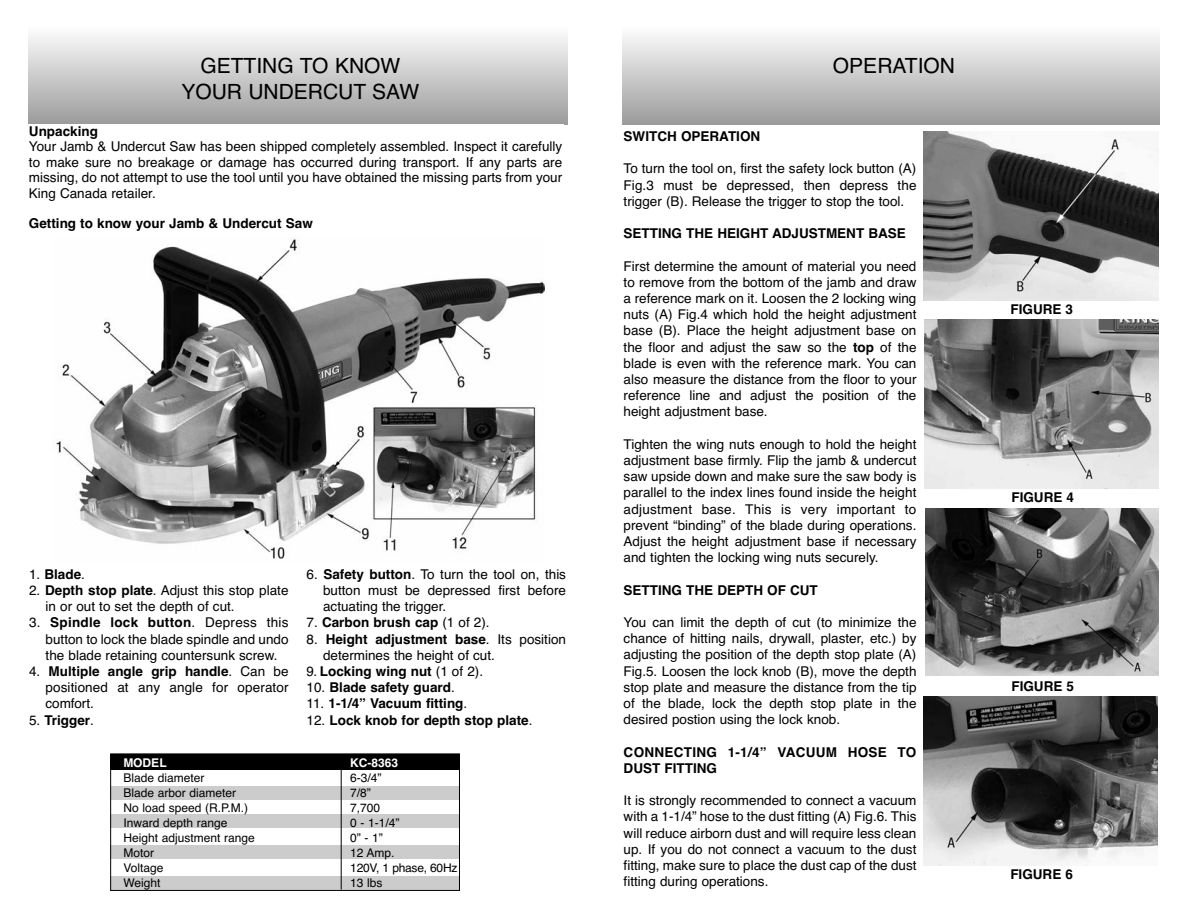
<style>
.page{position:relative;width:1188px;height:918px;background:#fff}
.page>*{position:absolute;margin:0;border:0;box-sizing:border-box;transform-origin:0 0}
.t1{font:21px/25.2px "Helvetica";color:#000;text-align:center}
.t2{font:13.5px/16.2px "Helvetica";color:#000;text-align:justify}
.t3{font:700 13.5px "Helvetica";color:#000}
.t4{font:700 13.5px/16.2px "Helvetica";letter-spacing:.02em;color:#000}
.t5{font:12px "Helvetica";color:#000}
.t6{font:12px "Helvetica";letter-spacing:-.02em;color:#000}
.t7{font:700 12px "Helvetica";color:#fff}
.s1{font-weight:400}
.s2{font-weight:700}
</style>
<div class="page">
<div style="left:28px;top:27px;width:540px;height:97px;background:linear-gradient(to bottom,#fdfdfd,#9c9c9c)"></div>
<div style="left:110px;top:876px;width:350px;height:14px;background:#ccc"></div>
<div style="left:110px;top:786px;width:349px;height:13px;background:#ccc"></div>
<div style="left:110px;top:754px;width:349px;height:16px;background:#000"></div>
<div style="left:110px;top:814px;width:349px;height:14px;background:#ccc"></div>
<div style="left:110px;top:845px;width:349px;height:14px;background:#ccc"></div>
<hr style="left:341px;top:755px;width:1px;height:135px;background:#000">
<div style="left:110px;top:754px;width:350px;height:137px;border:1px solid #000"></div>
<img style="left:56px;top:238px;width:488px;height:321px">
<div style="left:622px;top:27px;width:537px;height:97px;background:linear-gradient(to bottom,#fdfdfd,#9c9c9c)"></div>
<img style="left:924px;top:132px;width:234px;height:168px">
<img style="left:925px;top:320px;width:234px;height:168px">
<img style="left:926px;top:508px;width:233px;height:167px">
<img style="left:924px;top:696px;width:234px;height:169px">
<h1 class="t1" style="left:181px;top:54px;width:240px">GETTING TO KNOW<br>YOUR UNDERCUT SAW</h1>
<p class="t3" style="left:29px;top:123px;width:71px">Unpacking</p>
<p class="t2" style="left:29px;top:139px;width:535px;line-height:15.5px">Your Jamb &amp; Undercut Saw has been shipped completely assembled. Inspect it carefully to make sure no breakage or damage has occurred during transport. If any parts are missing, do not attempt to use the tool until you have obtained the missing parts from your King Canada retailer.</p>
<p class="t3" style="left:29px;top:216px;width:285px">Getting to know your Jamb &amp; Undercut Saw</p>
<p class="t3" style="left:29px;top:566px;width:57px"><span class="s1">1.</span> blade<span class="s1">.</span></p>
<p class="t2" style="left:46px;top:582px;width:244px;text-indent:-17px">2. <span class="s2">Depth stop plate</span>. Adjust this stop plate in or out to set the depth of cut.</p>
<p class="t2" style="left:46px;top:615px;width:244px;text-indent:-17px">3. <span class="s2">Spindle lock button</span>. Depress this button to lock the blade spindle and undo the blade retaining countersunk screw.</p>
<p class="t2" style="left:46px;top:663px;width:244px;text-indent:-17px">4. <span class="s2">Multiple angle grip handle</span>. Can be positioned at any angle for operator comfort.</p>
<p class="t3" style="left:29px;top:712px;width:66px"><span class="s1">5.</span> Trigger<span class="s1">.</span></p>
<p class="t2" style="left:323px;top:566px;width:244px;text-indent:-17px">6. <span class="s2">Safety button</span>. To turn the tool on, this button must be depressed first before actuating the trigger.</p>
<p class="t3" style="left:307px;top:615px;width:185px"><span class="s1">7.</span> Carbon brush cap <span class="s1">(1 of 2).</span></p>
<p class="t2" style="left:323px;top:631px;width:244px;text-indent:-17px">8. <span class="s2">Height adjustment base</span>. Its position determines the height of cut.</p>
<p class="t3" style="left:307px;top:663px;width:178px"><span class="s1">9.</span> Locking wing nut <span class="s1">(1 of 2).</span></p>
<p class="t3" style="left:307px;top:680px;width:150px"><span class="s1">10.</span> blade safety guard<span class="s1">.</span></p>
<p class="t3" style="left:307px;top:696px;width:162px"><span class="s1">11.</span> 1-1/4” Vacuum fitting<span class="s1">.</span></p>
<p class="t3" style="left:307px;top:712px;width:227px"><span class="s1">12.</span> Lock knob for depth stop plate<span class="s1">.</span></p>
<p class="t7" style="left:123px;top:756px;width:45px">MODEL</p>
<p class="t7" style="left:350px;top:756px;width:50px">kC-8363</p>
<p class="t5" style="left:123px;top:770px;width:83px">Blade diameter</p>
<p class="t5" style="left:350px;top:770px;width:33px">6-3/4”</p>
<p class="t5" style="left:123px;top:785px;width:114px">Blade arbor diameter</p>
<p class="t5" style="left:350px;top:785px;width:22px">7/8”</p>
<p class="t5" style="left:123px;top:800px;width:126px">No load speed (R.P.M.)</p>
<p class="t5" style="left:350px;top:800px;width:32px">7,700</p>
<p class="t5" style="left:123px;top:815px;width:106px">Inward depth range</p>
<p class="t5" style="left:350px;top:815px;width:51px">0 - 1-1/4”</p>
<p class="t5" style="left:123px;top:830px;width:133px">Height adjustment range</p>
<p class="t5" style="left:350px;top:830px;width:34px">0” - 1”</p>
<p class="t5" style="left:123px;top:845px;width:32px">Motor</p>
<p class="t5" style="left:350px;top:845px;width:46px">12 Amp.</p>
<p class="t5" style="left:123px;top:860px;width:42px">Voltage</p>
<p class="t6" style="left:350px;top:860px;width:109px">120V, 1 phase, 60Hz</p>
<p class="t5" style="left:123px;top:875px;width:39px">Weight</p>
<p class="t5" style="left:350px;top:875px;width:34px">13 lbs</p>
<h1 class="t1" style="left:833px;top:54px;width:124px">OPERATION</h1>
<p class="t3" style="left:624px;top:128px;width:138px">SWITCH OPERATION</p>
<p class="t2" style="left:624px;top:161px;width:294px">To turn the tool on, first the safety lock button (A)<br>Fig.3 must be depressed, then depress the trigger (B). Release the trigger to stop the tool.</p>
<p class="t3" style="left:624px;top:226px;width:284px">SETTING THE HEIGHT ADJUSTMENT bASE</p>
<p class="t2" style="left:624px;top:258px;width:294px">First determine the amount of material you need to remove from the bottom of the jamb and draw a reference mark on it. Loosen the 2 locking wing nuts (A) Fig.4 which hold the height adjustment base (B). Place the height adjustment base on the floor and adjust the saw so the <span class="s2">top</span> of the blade is even with the reference mark. You can also measure the distance from the floor to your reference line and adjust the position of the height adjustment base.</p>
<p class="t2" style="left:624px;top:436px;width:294px">Tighten the wing nuts enough to hold the height adjustment base firmly. Flip the jamb &amp; undercut saw upside down and make sure the saw body is parallel to the index lines found inside the height adjustment base. This is very important to prevent “binding” of the blade during operations.<br>Adjust the height adjustment base if necessary and tighten the locking wing nuts securely.</p>
<p class="t3" style="left:624px;top:582px;width:196px">SETTING THE DEPTH OF CUT</p>
<p class="t2" style="left:624px;top:614px;width:294px">You can limit the depth of cut (to minimize the chance of hitting nails, drywall, plaster, etc.) by adjusting the position of the depth stop plate (A)<br>Fig.5. Loosen the lock knob (B), move the depth stop plate and measure the distance from the tip of the blade, lock the depth stop plate in the desired postion using the lock knob.</p>
<p class="t4" style="left:624px;top:744px;width:294px">CONNECTING 1-1/4” VACUUM HOSE TO<br>DUST FITTING</p>
<p class="t2" style="left:624px;top:792px;width:294px">It is strongly recommended to connect a vacuum with a 1-1/4” hose to the dust fitting (A) Fig.6. This will reduce airborn dust and will require less clean up. If you do not connect a vacuum to the dust fitting, make sure to place the dust cap of the dust fitting during operations.</p>
<p class="t3" style="left:1011px;top:302px;width:64px">FIGURE 3</p>
<p class="t3" style="left:1011px;top:490px;width:64px">FIGURE 4</p>
<p class="t3" style="left:1011px;top:678px;width:64px">FIGURE 5</p>
<p class="t3" style="left:1010px;top:866px;width:64px">FIGURE 6</p>
</div>
